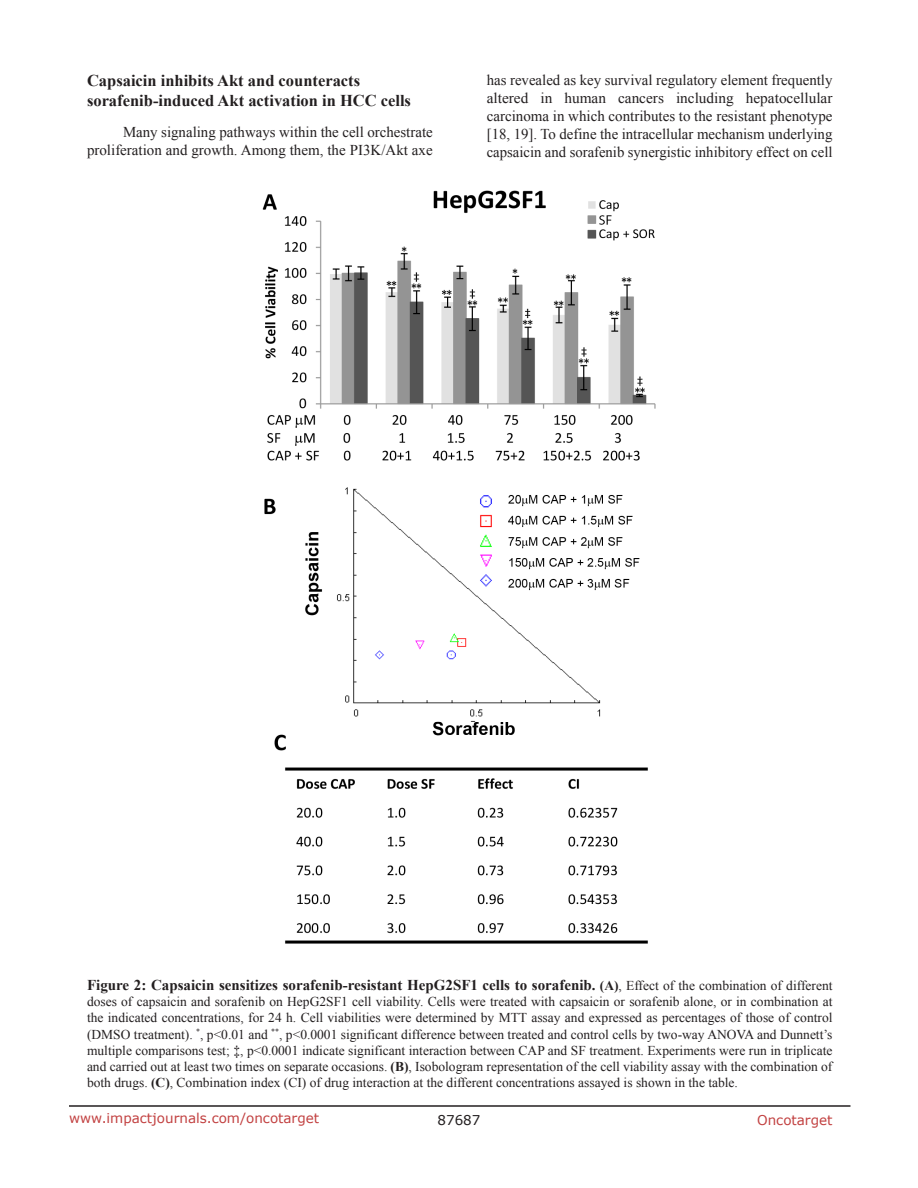
<style>
.page{position:relative;width:918px;height:1188px;background:#fff}
.page>*{position:absolute;margin:0;border:0;box-sizing:border-box;transform-origin:0 0}
.SubHeading{font:700 16.5px/19.8px "Times New Roman";color:#231f20}
.BodyText{font:15px/18px "Times New Roman";color:#231f20;text-align:right}
.figuretext{font:700 15px "Times New Roman";color:#231f20}
.figuretext-2{font:13.5px/16.2px "Times New Roman";color:#231f20;text-align:justify}
.t1{font:13.5px "Verdana";color:#c24141}
.t2{font:13.5px "Verdana";color:#231f20}
.s1{font-size:13.5px}
.s2{font-weight:400;font-size:13.5px}
.s3{font-weight:700}
</style>
<div class="page">
<hr style="left:69px;top:1105px;width:781px;height:2px;background:#231f20">
<img style="left:262px;top:190px;width:394px;height:754px">
<p class="SubHeading" style="left:87px;top:70px;width:326px">Capsaicin inhibits Akt and counteracts sorafenib-induced Akt activation in HCC cells</p>
<p class="BodyText" style="left:87px;top:123px;width:347px">Many signaling pathways within the cell orchestrate proliferation and growth. Among them, the PI3K/Akt axe</p>
<p class="BodyText" style="left:487px;top:71px;width:347px;text-align:justify">has revealed as key survival regulatory element frequently altered in human cancers including hepatocellular carcinoma in which contributes to the resistant phenotype [18, 19]. To define the intracellular mechanism underlying capsaicin and sorafenib synergistic inhibitory effect on cell</p>
<p class="figuretext" style="left:87px;top:975px;width:747px">Figure 2: Capsaicin sensitizes sorafenib-resistant HepG2SF1 cells to sorafenib. <span class="s1">(A)</span><span class="s2">, Effect of the combination of different</span></p>
<p class="figuretext-2" style="left:87px;top:993px;width:747px">doses of capsaicin and sorafenib on HepG2SF1 cell viability. Cells were treated with capsaicin or sorafenib alone, or in combination at the indicated concentrations, for 24 h. Cell viabilities were determined by MTT assay and expressed as percentages of those of control (DMSO treatment). <sup>*</sup>, p&lt;0.01 and <sup>**</sup>, p&lt;0.0001 significant difference between treated and control cells by two-way ANOVA and Dunnett’s multiple comparisons test; ‡, p&lt;0.0001 indicate significant interaction between CAP and SF treatment. Experiments were run in triplicate and carried out at least two times on separate occasions. <span class="s3">(B)</span>, Isobologram representation of the cell viability assay with the combination of both drugs. <span class="s3">(C)</span>, Combination index (CI) of drug interaction at the different concentrations assayed is shown in the table.</p>
<p class="t1" style="left:69px;top:1109px;width:252px">www.impactjournals.com/oncotarget</p>
<p class="t2" style="left:438px;top:1111px;width:44px">87687</p>
<p class="t1" style="left:757px;top:1111px;width:77px">Oncotarget</p>
</div>
